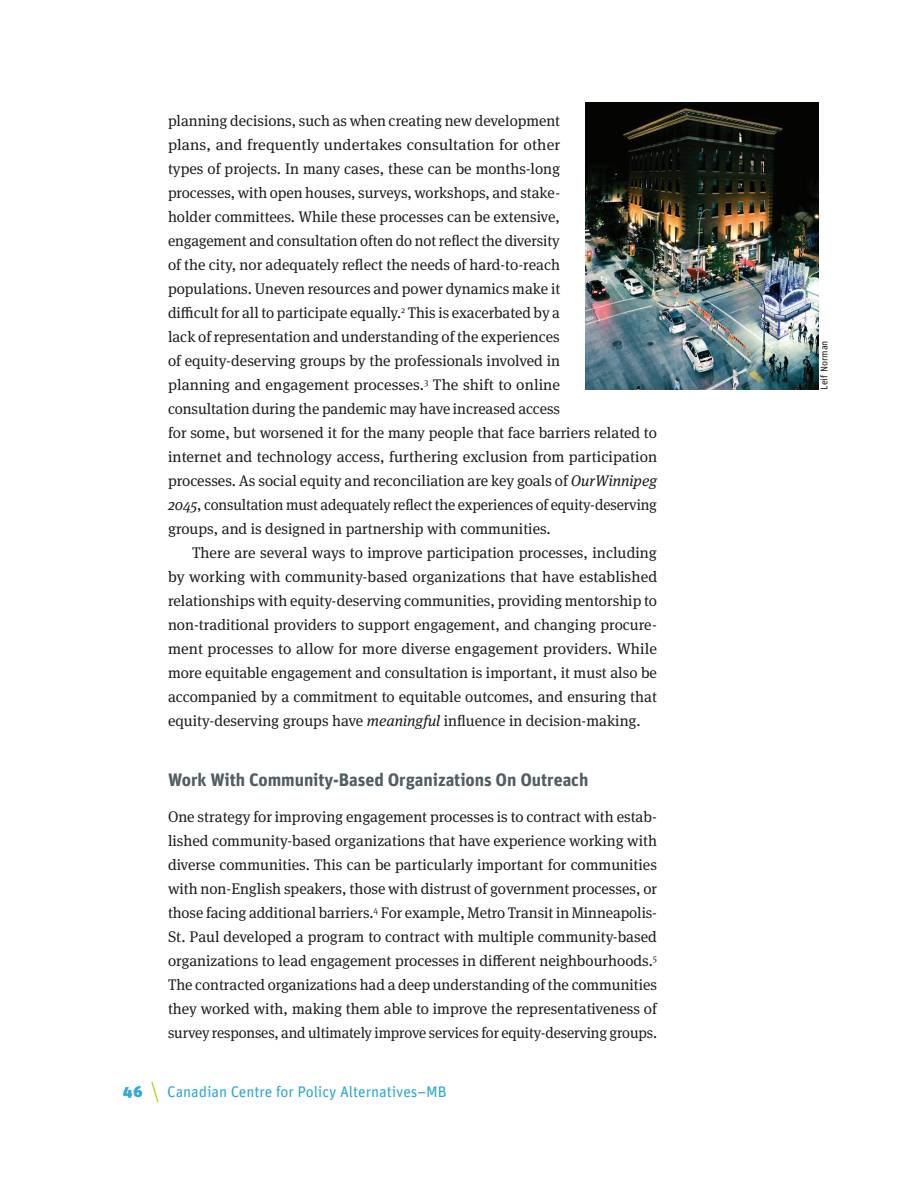
<style>
.page{position:relative;width:918px;height:1188px;background:#fff}
.page>*{position:absolute;margin:0;border:0;box-sizing:border-box;transform-origin:0 0}
.Sub_subhead{font:700 18px "Unit Pro";letter-spacing:-.005em;color:#525e65}
.Body_text__no_indent{font:15.3px/24px "Meta Serif OT";color:#231f20}
.Body_text{font:15.3px/24px "Meta Serif OT";color:#231f20;text-align:justify}
.t1{font:15.3px "Unit";letter-spacing:-.005em;color:#31a8d5}
.t2{font:900 15.3px "Unit";color:#31a8d5}
.Photo_credit{font:9.75px "Unit";color:#231f20}
.s1{font-style:italic}
</style>
<div class="page">
<svg style="left:151px;top:1081px;width:8px;height:22px"></svg>
<img style="left:585px;top:102px;width:234px;height:287px">
<p class="Body_text__no_indent" style="left:168px;top:109px;width:491px">planning decisions, such as when creating new development<br>plans, and frequently undertakes consultation for other<br>types of projects. In many cases, these can be months-long<br>processes, with open houses, surveys, workshops, and stake-<br>holder committees. While these processes can be extensive,<br>engagement and consultation often do not reflect the diversity<br>of the city, nor adequately reflect the needs of hard-to-reach<br>populations. Uneven resources and power dynamics make it<br>difficult for all to participate equally.<sup>2</sup> This is exacerbated by a<br>lack of representation and understanding of the experiences<br>of equity-deserving groups by the professionals involved in<br>planning and engagement processes.<sup>3</sup> The shift to online<br>consultation during the pandemic may have increased access<br>for some, but worsened it for the many people that face barriers related to internet and technology access, furthering exclusion from participation processes. As social equity and reconciliation are key goals of <span class="s1">OurWinnipeg 2045</span>, consultation must adequately reflect the experiences of equity-deserving groups, and is designed in partnership with communities.</p>
<p class="Body_text" style="left:168px;top:541px;width:491px;text-indent:24px">There are several ways to improve participation processes, including by working with community-based organizations that have established relationships with equity-deserving communities, providing mentorship to non-traditional providers to support engagement, and changing procure&shy;ment processes to allow for more diverse engagement providers. While more equitable engagement and consultation is important, it must also be accompanied by a commitment to equitable outcomes, and ensuring that equity-deserving groups have <span class="s1">meaningful</span> influence in decision-making.</p>
<p class="Sub_subhead" style="left:168px;top:767px;width:422px">Work With Community-Based Organizations On Outreach</p>
<p class="Body_text__no_indent" style="left:168px;top:805px;width:491px;text-align:justify">One strategy for improving engagement processes is to contract with estab&shy;lished community-based organizations that have experience working with diverse communities. This can be particularly important for communities with non-English speakers, those with distrust of government processes, or those facing additional barriers.<sup>4</sup> For example, Metro Transit in Minneapolis-St. Paul developed a program to contract with multiple community-based organizations to lead engagement processes in different neighbourhoods.<sup>5<br></sup>The contracted organizations had a deep understanding of the communities they worked with, making them able to improve the representativeness of survey responses, and ultimately improve services for equity-deserving groups.</p>
<p class="t2" style="left:123px;top:1082px;width:21px">46</p>
<p class="t1" style="left:167px;top:1083px;width:281px">Canadian Centre for Policy Alternatives–MB</p>
<p class="Photo_credit" style="left:818px;top:390px;width:51px;rotate:-90deg">Leif Norman</p>
</div>
